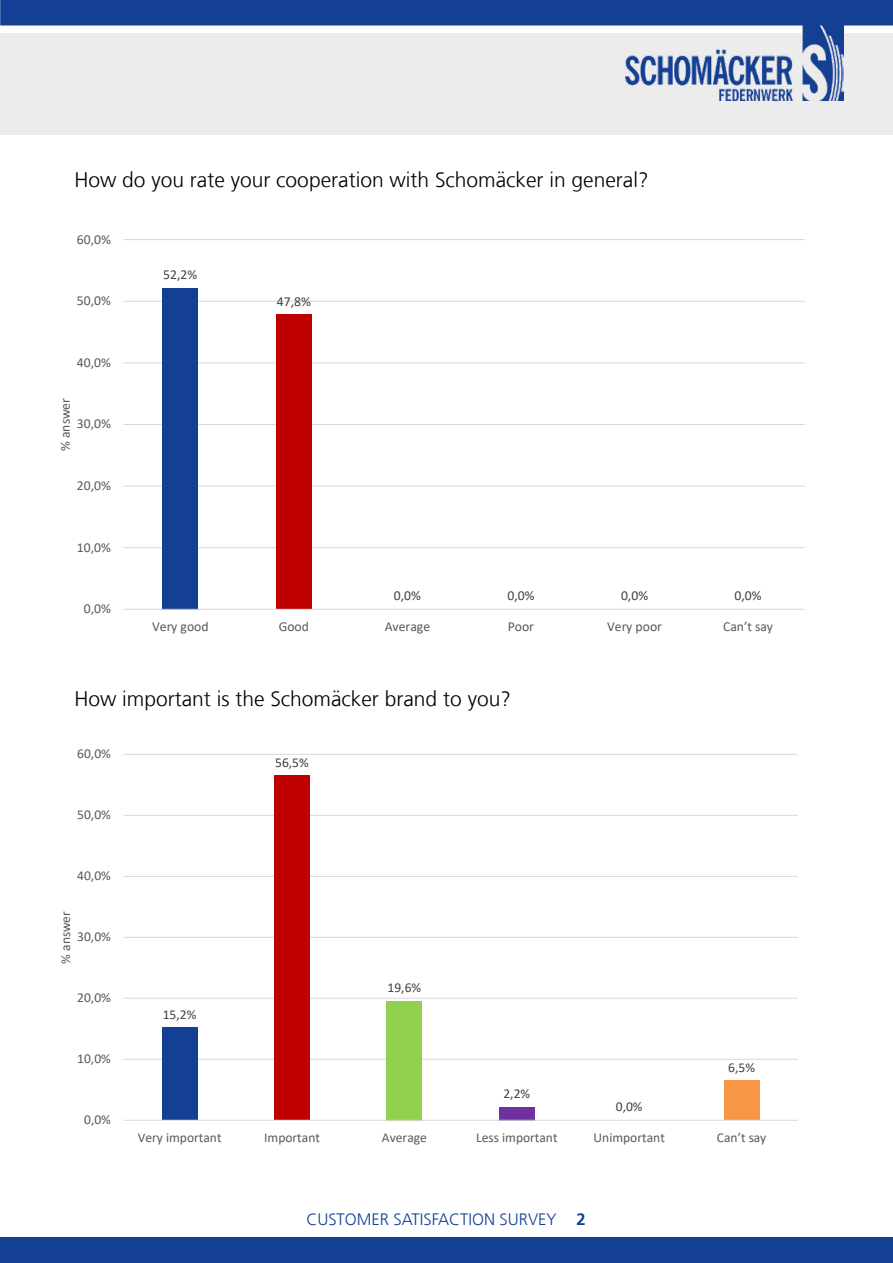
<style>
.page{position:relative;width:893px;height:1263px;background:#fff}
.page>*{position:absolute;margin:0;border:0;box-sizing:border-box;transform-origin:0 0}
.t1{font:300 21px "Frutiger LT Com";color:#000}
.t2{font:300 16.5px "Frutiger LT Com";color:#134094}
.t3{font:13.65px "Calibri";color:#595959}
.t4{font:13.65px "Calibri";color:#404040}
.t5{font:13.5px "Calibri";color:#595959}
.t6{font:13.5px "Calibri";color:#404040}
.s1{font-weight:700}
</style>
<div class="page">
<div style="left:0;top:33px;width:893px;height:102px;background:#ececed"></div>
<img style="left:625px;top:26px;width:218px;height:74px">
<div style="left:1px;top:1px;width:891px;height:24px;background:#134094"></div>
<div style="left:0;top:0;width:893px;height:26px;border:2px solid #134094"></div>
<div style="left:0;top:1238px;width:893px;height:25px;background:#134094"></div>
<hr style="left:124px;top:547px;width:681px;height:1px;background:#d9d9d9">
<hr style="left:124px;top:486px;width:681px;height:1px;background:#d9d9d9">
<hr style="left:124px;top:424px;width:681px;height:1px;background:#d9d9d9">
<hr style="left:124px;top:362px;width:681px;height:1px;background:#d9d9d9">
<hr style="left:124px;top:301px;width:681px;height:1px;background:#d9d9d9">
<hr style="left:124px;top:239px;width:681px;height:1px;background:#d9d9d9">
<div style="left:276px;top:315px;width:36px;height:294px;background:#c00000"></div>
<div style="left:162px;top:288px;width:36px;height:321px;background:#134094"></div>
<hr style="left:124px;top:609px;width:681px;height:1px;background:#d9d9d9">
<hr style="left:123px;top:1059px;width:675px;height:1px;background:#d9d9d9">
<hr style="left:123px;top:998px;width:675px;height:1px;background:#d9d9d9">
<hr style="left:123px;top:937px;width:675px;height:1px;background:#d9d9d9">
<hr style="left:123px;top:876px;width:675px;height:1px;background:#d9d9d9">
<hr style="left:123px;top:815px;width:675px;height:1px;background:#d9d9d9">
<hr style="left:123px;top:754px;width:675px;height:1px;background:#d9d9d9">
<div style="left:274px;top:775px;width:36px;height:345px;background:#c00000"></div>
<div style="left:387px;top:1001px;width:35px;height:119px;background:#92d050"></div>
<div style="left:499px;top:1107px;width:35px;height:13px;background:#7030a0"></div>
<div style="left:724px;top:1080px;width:35px;height:40px;background:#f79646"></div>
<div style="left:162px;top:1027px;width:35px;height:93px;background:#134094"></div>
<hr style="left:123px;top:1120px;width:675px;height:1px;background:#d9d9d9">
<h1 class="t1" style="left:74px;top:167px;width:576px">How do you rate your cooperation with Schomäcker in general?</h1>
<p class="t3" style="left:77px;top:230px;width:35px">60,0%</p>
<p class="t3" style="left:77px;top:291px;width:35px">50,0%</p>
<p class="t3" style="left:77px;top:353px;width:35px">40,0%</p>
<p class="t3" style="left:56px;top:451px;width:55px;rotate:-90deg">% answer</p>
<p class="t3" style="left:77px;top:414px;width:35px">30,0%</p>
<p class="t3" style="left:77px;top:476px;width:35px">20,0%</p>
<p class="t3" style="left:77px;top:537px;width:35px">10,0%</p>
<p class="t3" style="left:84px;top:599px;width:28px">0,0%</p>
<p class="t4" style="left:163px;top:265px;width:36px">52,2%</p>
<p class="t4" style="left:277px;top:292px;width:36px">47,8%</p>
<p class="t4" style="left:394px;top:586px;width:29px">0,0%</p>
<p class="t4" style="left:507px;top:586px;width:29px">0,0%</p>
<p class="t4" style="left:621px;top:586px;width:29px">0,0%</p>
<p class="t4" style="left:735px;top:586px;width:29px">0,0%</p>
<p class="t3" style="left:152px;top:617px;width:58px">Very good</p>
<p class="t3" style="left:279px;top:617px;width:32px">Good</p>
<p class="t3" style="left:385px;top:617px;width:47px">Average</p>
<p class="t3" style="left:508px;top:617px;width:28px">Poor</p>
<p class="t3" style="left:607px;top:617px;width:56px">Very poor</p>
<p class="t3" style="left:723px;top:617px;width:51px">Can’t say</p>
<h1 class="t1" style="left:74px;top:686px;width:438px">How important is the Schomäcker brand to you?</h1>
<p class="t5" style="left:77px;top:744px;width:35px">60,0%</p>
<p class="t5" style="left:77px;top:805px;width:35px">50,0%</p>
<p class="t5" style="left:77px;top:866px;width:35px">40,0%</p>
<p class="t5" style="left:56px;top:964px;width:54px;rotate:-90deg">% answer</p>
<p class="t5" style="left:77px;top:927px;width:35px">30,0%</p>
<p class="t5" style="left:77px;top:988px;width:35px">20,0%</p>
<p class="t5" style="left:77px;top:1049px;width:35px">10,0%</p>
<p class="t5" style="left:84px;top:1110px;width:28px">0,0%</p>
<p class="t6" style="left:275px;top:753px;width:35px">56,5%</p>
<p class="t6" style="left:163px;top:1005px;width:35px">15,2%</p>
<p class="t6" style="left:387px;top:978px;width:35px">19,6%</p>
<p class="t6" style="left:503px;top:1084px;width:28px">2,2%</p>
<p class="t6" style="left:616px;top:1097px;width:28px">0,0%</p>
<p class="t6" style="left:728px;top:1058px;width:28px">6,5%</p>
<p class="t5" style="left:138px;top:1128px;width:85px">Very important</p>
<p class="t5" style="left:264px;top:1128px;width:57px">Important</p>
<p class="t5" style="left:382px;top:1128px;width:47px">Average</p>
<p class="t5" style="left:476px;top:1128px;width:83px">Less important</p>
<p class="t5" style="left:593px;top:1128px;width:73px">Unimportant</p>
<p class="t5" style="left:717px;top:1128px;width:51px">Can’t say</p>
<p class="t2" style="left:306px;top:1209px;width:281px">CUSTOMER SATISFACTION SURVEY <span class="s1">2</span></p>
</div>
